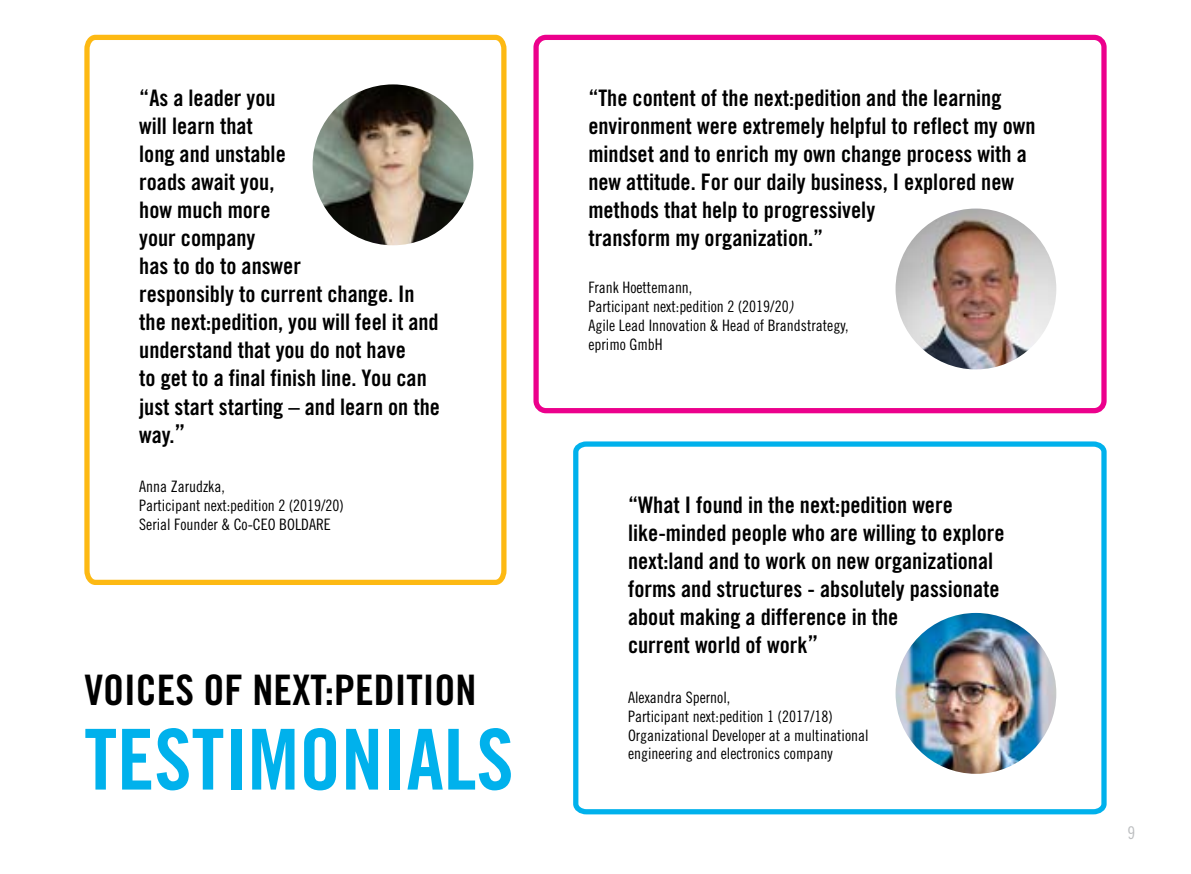
<style>
.page{position:relative;width:1191px;height:874px;background:#fff}
.page>*{position:absolute;margin:0;border:0;box-sizing:border-box;transform-origin:0 0}
.t1{font:84px "Trade Gothic LT Std Bd Cn 20";color:#00b1ec}
.t2{font:42px "Trade Gothic LT Std Bd Cn 20";color:#000}
.t3{font:22.75px/28px "Trade Gothic LT Std Bd Cn 20";color:#000}
.t4{font:17.5px "Trade Gothic LT Std Cn 18";color:#bcbec0}
.t5{font:15.75px/18.9px "Trade Gothic LT Std Cn 18";color:#000}
.s1{font-size:24.5px}
.s2{font-family:"Trade Gothic LT Std Cn 18 Obl"}
</style>
<div class="page">
<svg style="left:573px;top:441px;width:534px;height:374px"></svg>
<svg style="left:84px;top:34px;width:423px;height:551px"></svg>
<div style="left:533px;top:35px;width:573px;height:378px;border:5px solid #ec008c;border-radius:10px"></div>
<img style="left:895px;top:612px;width:161px;height:161px;border-radius:80px">
<img style="left:895px;top:208px;width:161px;height:161px;border-radius:80px">
<img style="left:312px;top:84px;width:161px;height:161px;border-radius:80px">
<p class="t3" style="left:139px;top:84px;width:302px">“As a leader you<br>will learn that<br>long and unstable<br>roads await you,<br>how much more<br>your company<br>has to do to answer<br>responsibly to current change. In the next:pedition, you will feel it and understand that you do not have<br>to get to a final finish line. You can just start starting – and learn on the way.<span class="s1">”</span></p>
<p class="t5" style="left:139px;top:477px;width:206px">Anna Zarudzka,<br>Participant next:pedition 2 (2019/20)<br>Serial Founder &amp; Co-CEO BOLDARE</p>
<h2 class="t2" style="left:84px;top:664px;width:393px">VOICES OF NEXT:PEDITION</h2>
<h1 class="t1" style="left:84px;top:708px;width:431px">TESTIMONIALS</h1>
<p class="t3" style="left:588px;top:84px;width:449px">“The content of the next:pedition and the learning environment were extremely helpful to reflect my own mindset and to enrich my own change process with a new attitude. For our daily business, I explored new methods that help to progressively<br>transform my organization.”</p>
<p class="t5" style="left:588px;top:278px;width:262px">Frank Hoettemann,<br>Participant next:pedition 2 (2019/20<span class="s2">)<br></span>Agile Lead Innovation &amp; Head of Brandstrategy, eprimo GmbH</p>
<p class="t3" style="left:628px;top:490px;width:378px">“What I found in the next:pedition were like-minded people who are willing to explore next:land and to work on new organizational forms and structures - absolutely passionate about making a difference in the<br>current world of work<span class="s1">”</span></p>
<p class="t5" style="left:628px;top:687px;width:242px">Alexandra Spernol,<br>Participant next:pedition 1 (2017/18)<br>Organizational Developer at a multinational engineering and electronics company</p>
<p class="t4" style="left:1127px;top:822px;width:9px">9</p>
</div>
